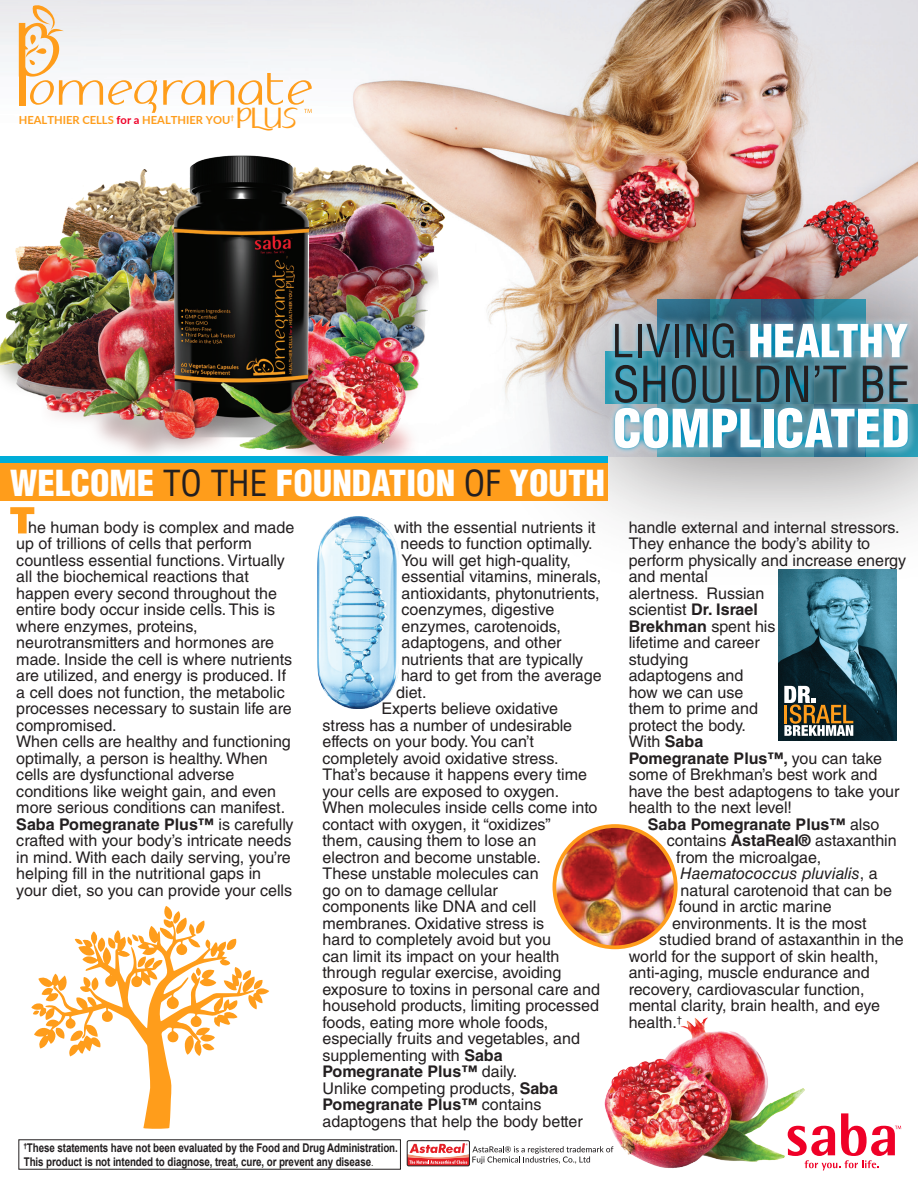
<style>
.page{position:relative;width:918px;height:1188px;background:#fff}
.page>*{position:absolute;margin:0;border:0;box-sizing:border-box;transform-origin:0 0}
.t1{font:900 condensed 35.1px "Helvetica LT Std";color:#fff}
.t2{font:25.95px "Adolphus";color:#ff9d1b}
.t3{font:16.05px/16.5px "Helvetica LT Std";color:#231f20}
.t4{font:700 16.05px "Helvetica LT Std";color:#231f20}
.t5{font:italic 16.05px "Helvetica LT Std";color:#231f20}
.t6{font:700 12px/14.4px "Arial";letter-spacing:-.01em;color:#231f20;scale:.82 1}
.t7{font:700 11.1px "Lato";color:#ff9d1b}
.s1{color:#ef0027}
.s2{font-weight:400;color:#231f20}
.s3{font-weight:700}
.s4{font-weight:400}
.s5{font-weight:400;font-size:10.95px}
.s6{font-style:normal}
</style>
<div class="page">
<img style="left:0;top:0;width:918px;height:154px">
<img style="left:0;top:133px;width:489px;height:324px">
<img style="left:458px;top:154px;width:460px;height:464px">
<img style="left:560px;top:268px;width:358px;height:235px">
<svg style="left:615px;top:324px;width:17px;height:33px"></svg>
<hr style="left:638px;top:324px;width:4px;height:33px;background:#231f20">
<svg style="left:646px;top:324px;width:24px;height:33px"></svg>
<hr style="left:675px;top:324px;width:4px;height:33px;background:#231f20">
<svg style="left:686px;top:324px;width:21px;height:33px"></svg>
<svg style="left:713px;top:323px;width:21px;height:35px"></svg>
<svg style="left:750px;top:324px;width:148px;height:33px"></svg>
<svg style="left:615px;top:365px;width:283px;height:83px"></svg>
<img style="left:604px;top:1017px;width:220px;height:154px">
<svg style="left:10px;top:507px;width:24px;height:26px"></svg>
<img style="left:779px;top:569px;width:117px;height:171px">
<svg style="left:784px;top:686px;width:69px;height:50px"></svg>
<svg style="left:34px;top:924px;width:202px;height:205px"></svg>
<svg style="left:225px;top:939px;width:12px;height:12px"></svg>
<svg style="left:195px;top:920px;width:10px;height:14px"></svg>
<svg style="left:54px;top:1027px;width:47px;height:29px"></svg>
<svg style="left:90px;top:977px;width:10px;height:14px"></svg>
<svg style="left:137px;top:957px;width:9px;height:11px"></svg>
<svg style="left:163px;top:906px;width:26px;height:28px"></svg>
<svg style="left:184px;top:967px;width:85px;height:88px"></svg>
<svg style="left:75px;top:937px;width:41px;height:21px"></svg>
<svg style="left:126px;top:934px;width:12px;height:11px"></svg>
<svg style="left:31px;top:986px;width:27px;height:31px"></svg>
<svg style="left:18px;top:2px;width:294px;height:111px"></svg>
<div style="left:0;top:457px;width:608px;height:44px;background:#ff9d1b"></div>
<div style="left:0;top:457px;width:608px;height:6px;background:#00add8"></div>
<img style="left:898px;top:53px;width:20px;height:405px">
<img style="left:318px;top:516px;width:81px;height:192px">
<div style="left:407px;top:1140px;width:63px;height:26px;border:1px solid #211d1e;border-radius:2px"></div>
<svg style="left:407px;top:1141px;width:206px;height:25px"></svg>
<img style="left:553px;top:824px;width:125px;height:125px">
<svg style="left:788px;top:1113px;width:113px;height:57px"></svg>
<p class="t7" style="left:19px;top:112px;width:217px">HEALTHIER CELLS <span class="s1">for a</span> HEALTHIER YOU<sup>†</sup></p>
<h2 class="t2" style="left:237px;top:102px;width:63px">PLUS</h2>
<h1 class="t1" style="left:10px;top:461px;width:596px">WELCOME <span class="s2">TO THE</span> FOUNDATION <span class="s2">OF</span> YOUTH</h1>
<p class="t3" style="left:16px;top:519px;width:280px;text-indent:12px">he human body is complex and made up of trillions of cells that perform countless essential functions. Virtually all the biochemical reactions that happen every second throughout the entire body occur inside cells. This is where enzymes, proteins, neurotransmitters and hormones are made. Inside the cell is where nutrients are utilized, and energy is produced. If a cell does not function, the metabolic processes necessary to sustain life are compromised.<br>When cells are healthy and functioning optimally, a person is healthy. When cells are dysfunctional adverse conditions like weight gain, and even more serious conditions can manifest.<br><span class="s3">Saba Pomegranate Plus™</span> is carefully crafted with your body’s intricate needs in mind. With each daily serving, you’re helping fill in the nutritional gaps in your diet, so you can provide your cells</p>
<p class="t3" style="left:394px;top:519px;width:203px">with the essential nutrients it</p>
<p class="t3" style="left:400px;top:536px;width:194px">needs to function optimally.</p>
<p class="t3" style="left:402px;top:552px;width:171px">You will get high-quality,</p>
<p class="t3" style="left:402px;top:569px;width:201px">essential vitamins, minerals,</p>
<p class="t3" style="left:402px;top:585px;width:200px">antioxidants, phytonutrients,</p>
<p class="t3" style="left:402px;top:602px;width:154px">coenzymes, digestive</p>
<p class="t3" style="left:402px;top:618px;width:161px">enzymes, carotenoids,</p>
<p class="t3" style="left:402px;top:635px;width:162px">adaptogens, and other</p>
<p class="t3" style="left:402px;top:651px;width:183px">nutrients that are typically</p>
<p class="t3" style="left:401px;top:668px;width:202px">hard to get from the average</p>
<p class="t3" style="left:396px;top:684px;width:32px">diet.</p>
<p class="t3" style="left:382px;top:701px;width:178px">Experts believe oxidative</p>
<p class="t3" style="left:323px;top:717px;width:251px">stress has a number of undesirable</p>
<p class="t3" style="left:323px;top:734px;width:213px">effects on your body. You can’t</p>
<p class="t3" style="left:323px;top:750px;width:238px">completely avoid oxidative stress.</p>
<p class="t3" style="left:323px;top:767px;width:266px">That’s because it happens every time</p>
<p class="t3" style="left:323px;top:783px;width:238px">your cells are exposed to oxygen.</p>
<p class="t3" style="left:323px;top:800px;width:276px">When molecules inside cells come into</p>
<p class="t3" style="left:323px;top:816px;width:230px">contact with oxygen, it “oxidizes”</p>
<p class="t3" style="left:323px;top:833px;width:215px">them, causing them to lose an</p>
<p class="t3" style="left:323px;top:849px;width:220px">electron and become unstable.</p>
<p class="t3" style="left:323px;top:866px;width:218px">These unstable molecules can</p>
<p class="t3" style="left:323px;top:882px;width:177px">go on to damage cellular</p>
<p class="t3" style="left:323px;top:899px;width:215px">components like DNA and cell</p>
<p class="t3" style="left:323px;top:915px;width:223px">membranes. Oxidative stress is</p>
<p class="t3" style="left:323px;top:932px;width:230px">hard to completely avoid but you</p>
<p class="t3" style="left:323px;top:948px;width:238px">can limit its impact on your health</p>
<p class="t3" style="left:323px;top:965px;width:240px">through regular exercise, avoiding</p>
<p class="t3" style="left:323px;top:981px;width:279px">exposure to toxins in personal care and</p>
<p class="t3" style="left:323px;top:998px;width:278px">household products, limiting processed</p>
<p class="t3" style="left:323px;top:1014px;width:227px">foods, eating more whole foods,</p>
<p class="t3" style="left:323px;top:1031px;width:259px">especially fruits and vegetables, and</p>
<p class="t3" style="left:323px;top:1047px;width:182px">supplementing with <span class="s3">Saba</span></p>
<p class="t4" style="left:323px;top:1062px;width:196px">Pomegranate Plus™ <span class="s4">daily.</span></p>
<p class="t3" style="left:323px;top:1080px;width:237px">Unlike competing products, <span class="s3">Saba</span></p>
<p class="t4" style="left:323px;top:1095px;width:220px">Pomegranate Plus™ <span class="s4">contains</span></p>
<p class="t3" style="left:323px;top:1113px;width:262px">adaptogens that help the body better</p>
<p class="t6" style="left:24px;top:1141px;width:458px"><sup>†</sup>These statements have not been evaluated by the Food and Drug Administration.<br>This product is not intended to diagnose, treat, cure, or prevent any disease<span class="s5">.</span></p>
<p class="t3" style="left:629px;top:519px;width:272px">handle external and internal stressors.</p>
<p class="t3" style="left:629px;top:536px;width:243px">They enhance the body’s ability to</p>
<p class="t3" style="left:629px;top:552px;width:279px">perform physically and increase energy</p>
<p class="t3" style="left:629px;top:569px;width:81px">and mental</p>
<p class="t3" style="left:629px;top:585px;width:137px">alertness. Russian</p>
<p class="t3" style="left:629px;top:602px;width:131px">scientist <span class="s3">Dr. Israel</span></p>
<p class="t4" style="left:629px;top:617px;width:148px">Brekhman <span class="s4">spent his</span></p>
<p class="t3" style="left:629px;top:635px;width:133px">lifetime and career</p>
<p class="t3" style="left:629px;top:651px;width:61px">studying</p>
<p class="t3" style="left:629px;top:668px;width:116px">adaptogens and</p>
<p class="t3" style="left:629px;top:684px;width:116px">how we can use</p>
<p class="t3" style="left:629px;top:701px;width:131px">them to prime and</p>
<p class="t3" style="left:629px;top:717px;width:119px">protect the body.</p>
<p class="t3" style="left:629px;top:734px;width:76px">With <span class="s3">Saba</span></p>
<p class="t4" style="left:629px;top:749px;width:255px">Pomegranate Plus™, <span class="s4">you can take</span></p>
<p class="t3" style="left:629px;top:767px;width:250px">some of Brekhman’s best work and</p>
<p class="t3" style="left:629px;top:783px;width:272px">have the best adaptogens to take your</p>
<p class="t3" style="left:629px;top:800px;width:165px">health to the next level!</p>
<p class="t4" style="left:648px;top:815px;width:233px">Saba Pomegranate Plus™ <span class="s4">also</span></p>
<p class="t3" style="left:667px;top:833px;width:231px">contains <span class="s3">AstaReal®</span> astaxanthin</p>
<p class="t3" style="left:676px;top:849px;width:147px">from the microalgae,</p>
<p class="t5" style="left:680px;top:865px;width:199px">Haematococcus pluvialis<span class="s6">, a</span></p>
<p class="t3" style="left:681px;top:882px;width:213px">natural carotenoid that can be</p>
<p class="t3" style="left:679px;top:899px;width:154px">found in arctic marine</p>
<p class="t3" style="left:672px;top:915px;width:196px">environments. It is the most</p>
<p class="t3" style="left:659px;top:932px;width:246px">studied brand of astaxanthin in the</p>
<p class="t3" style="left:629px;top:948px;width:252px">world for the support of skin health,</p>
<p class="t3" style="left:629px;top:965px;width:243px">anti-aging, muscle endurance and</p>
<p class="t3" style="left:629px;top:981px;width:237px">recovery, cardiovascular function,</p>
<p class="t3" style="left:629px;top:998px;width:253px">mental clarity, brain health, and eye</p>
<p class="t3" style="left:629px;top:1014px;width:55px">health.<sup>†</sup></p>
</div>
